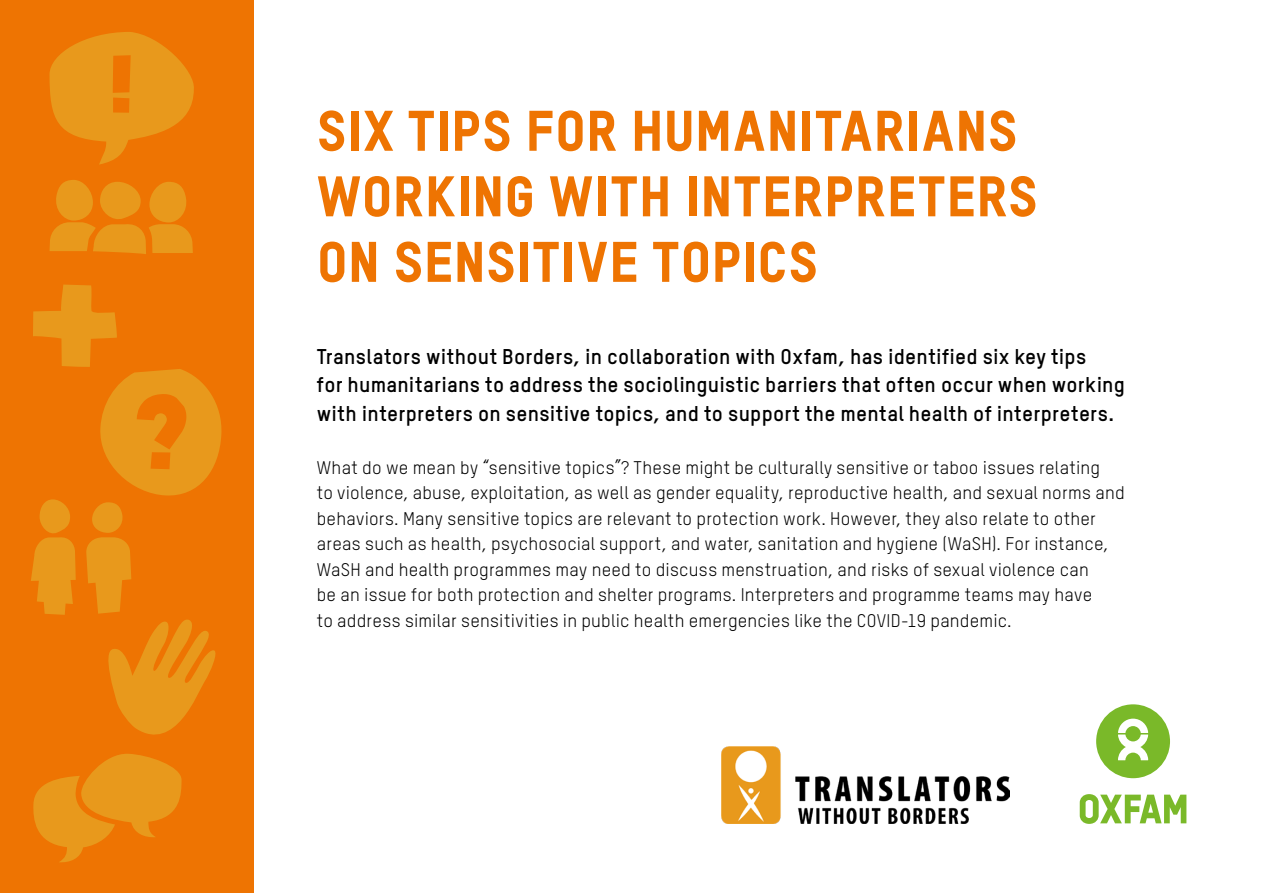
<style>
.page{position:relative;width:1263px;height:893px;background:#fff}
.page>*{position:absolute;margin:0;border:0;box-sizing:border-box;transform-origin:0 0}
.t1{font:56.1px/65.6px "Oxfam TSTARPRO Headline";letter-spacing:.015em;color:#ee7402}
.t2{font:700 21px/28.5px "Oxfam TSTARPRO";letter-spacing:.015em;color:#000}
.t3{font:18px/25.5px "Oxfam TSTARPRO";letter-spacing:.01em;color:#000}
</style>
<div class="page">
<svg style="left:1096px;top:704px;width:74px;height:74px"></svg>
<svg style="left:1080px;top:794px;width:106px;height:30px"></svg>
<img style="left:722px;top:747px;width:287px;height:77px">
<div style="left:0;top:0;width:253px;height:893px;background:#ee7402"></div>
<svg style="left:50px;top:32px;width:144px;height:133px"></svg>
<svg style="left:50px;top:180px;width:143px;height:74px"></svg>
<svg style="left:31px;top:285px;width:191px;height:578px"></svg>
<h1 class="t1" style="left:317px;top:97px;width:722px">SIX TIPS FOR HUMANITARIANS<br>WORKING WITH INTERPRETERS<br>ON SENSITIVE TOPICS</h1>
<p class="t2" style="left:317px;top:341px;width:810px">Translators without Borders, in collaboration with Oxfam, has identified six key tips<br>for humanitarians to address the sociolinguistic barriers that often occur when working with interpreters on sensitive topics, and to support the mental health of interpreters.</p>
<p class="t3" style="left:317px;top:454px;width:809px">What do we mean by “sensitive topics”? These might be culturally sensitive or taboo issues relating<br>to violence, abuse, exploitation, as well as gender equality, reproductive health, and sexual norms and behaviors. Many sensitive topics are relevant to protection work. However, they also relate to other areas such as health, psychosocial support, and water, sanitation and hygiene (WaSH). For instance, WaSH and health programmes may need to discuss menstruation, and risks of sexual violence can<br>be an issue for both protection and shelter programs. Interpreters and programme teams may have<br>to address similar sensitivities in public health emergencies like the COVID-19 pandemic.</p>
</div>
